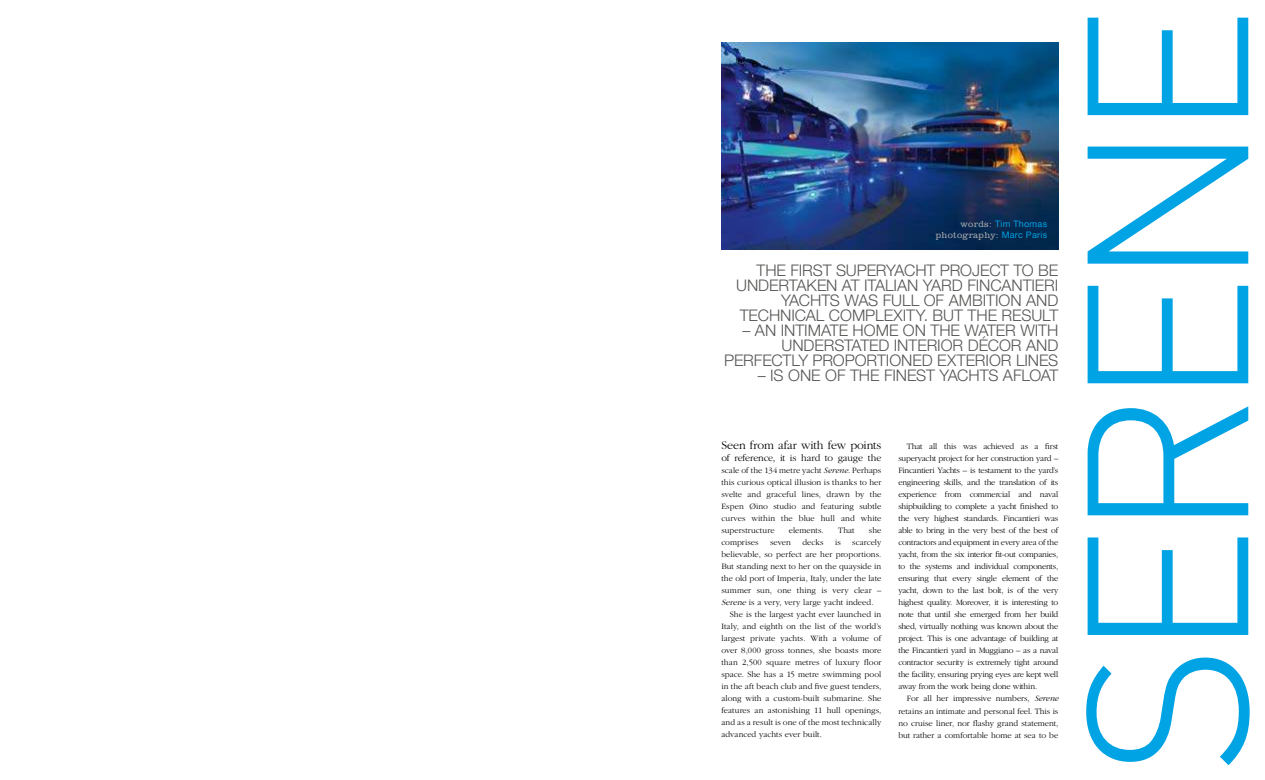
<style>
.page{position:relative;width:1265px;height:780px;background:#fff}
.page>*{position:absolute;margin:0;border:0;box-sizing:border-box;transform-origin:0 0}
.t1{font:300 225.6px "DIN";letter-spacing:-.07em;color:#00a3e4}
.t2{font:300 16px/15px "Helvetica Neue";letter-spacing:-.005em;color:#555554;text-align:right}
.t3{font:300 12px "Garamond";letter-spacing:-.005em;color:#000}
.t4{font:300 10px "Garamond";letter-spacing:-.01em;color:#000}
.t5{font:300 9px "Clarendon BT";letter-spacing:.03em;color:#b1b1b2}
.t6{font:9px "Helvetica Neue";letter-spacing:.03em;color:#00a3e4}
.t7{font:300 8.5px/12px "Garamond";letter-spacing:.005em;color:#000;text-align:justify}
.s1{font-family:"Clarendon BT";font-weight:300;color:#b1b1b2}
.s2{font-family:"Helvetica Neue";font-weight:400;color:#00a3e4}
.s3{font-style:italic}
</style>
<div class="page">
<img style="left:721px;top:43px;width:337px;height:206px">
<p class="t6" style="left:960px;top:218px;width:88px"><span class="s1">words:</span> Tim Thomas</p>
<p class="t5" style="left:935px;top:231px;width:113px">photography: <span class="s2">Marc Paris</span></p>
<h2 class="t2" style="left:736px;top:263px;width:324px">THE FIRST SUPERYACHT PROJECT TO BE UNDERTAKEN AT ITALIAN YARD FINCANTIERI YACHTS WAS FULL OF AMBITION AND TECHNICAL COMPLEXITY. BUT THE RESULT</h2>
<h2 class="t2" style="left:724px;top:322px;width:335px">– AN INTIMATE HOME ON THE WATER WITH<br>UNDERSTATED INTERIOR DÉCOR AND<br>PERFECTLY PROPORTIONED EXTERIOR LINES</h2>
<h2 class="t2" style="left:757px;top:367px;width:302px">– IS ONE OF THE FINEST YACHTS AFLOAT</h2>
<h3 class="t3" style="left:721px;top:440px;width:161px">Seen from afar with few points</h3>
<p class="t4" style="left:721px;top:454px;width:161px">of reference, it is hard to gauge the</p>
<p class="t7" style="left:721px;top:465px;width:161px">scale of the 134 metre yacht <span class="s3">Serene</span>. Perhaps this curious optical illusion is thanks to her svelte and graceful lines, drawn by the Espen Øino studio and featuring subtle curves within the blue hull and white superstructure</p>
<p class="t7" style="left:788px;top:525px;width:36px">elements.</p>
<p class="t7" style="left:838px;top:525px;width:18px">That</p>
<p class="t7" style="left:868px;top:525px;width:14px">she</p>
<p class="t7" style="left:721px;top:537px;width:39px">comprises</p>
<p class="t7" style="left:770px;top:537px;width:22px">seven</p>
<p class="t7" style="left:802px;top:537px;width:23px">decks</p>
<p class="t7" style="left:835px;top:537px;width:7px">is</p>
<p class="t7" style="left:852px;top:537px;width:31px">scarcely</p>
<p class="t7" style="left:721px;top:549px;width:161px">believable, so perfect are her proportions.</p>
<p class="t7" style="left:721px;top:561px;width:161px">But standing next to her on the quayside in</p>
<p class="t7" style="left:721px;top:573px;width:161px">the old port of Imperia, Italy, under the late</p>
<p class="t7" style="left:721px;top:585px;width:161px">summer sun, one thing is very clear –</p>
<p class="t7" style="left:721px;top:597px;width:154px"><span class="s3">Serene</span> is a very, very large yacht indeed.</p>
<p class="t7" style="left:729px;top:609px;width:153px">She is the largest yacht ever launched in</p>
<p class="t7" style="left:721px;top:621px;width:161px">Italy, and eighth on the list of the world’s</p>
<p class="t7" style="left:721px;top:633px;width:161px">largest private yachts. With a volume of</p>
<p class="t7" style="left:721px;top:645px;width:161px">over 8,000 gross tonnes, she boasts more</p>
<p class="t7" style="left:721px;top:657px;width:161px">than 2,500 square metres of luxury floor</p>
<p class="t7" style="left:721px;top:669px;width:161px">space. She has a 15 metre swimming pool</p>
<p class="t7" style="left:721px;top:681px;width:161px">in the aft beach club and five guest tenders,</p>
<p class="t7" style="left:721px;top:693px;width:161px">along with a custom-built submarine. She</p>
<p class="t7" style="left:721px;top:705px;width:161px">features an astonishing 11 hull openings,</p>
<p class="t7" style="left:721px;top:717px;width:161px">and as a result is one of the most technically</p>
<p class="t7" style="left:721px;top:729px;width:102px">advanced yachts ever built.</p>
<p class="t7" style="left:898px;top:441px;width:161px;text-indent:8px">That all this was achieved as a first superyacht project for her construction yard – Fincantieri Yachts – is testament to the yard’s engineering skills, and the translation of its experience from commercial and naval shipbuilding to complete a yacht finished to the very highest standards. Fincantieri was able to bring in the very best of the best of contractors and equipment in every area of the yacht, from the six interior fit-out companies, to the systems and individual components, ensuring that every single element of the yacht, down to the last bolt, is of the very highest quality. Moreover, it is interesting to note that until she emerged from her build shed, virtually nothing was known about the project. This is one advantage of building at the Fincantieri yard in Muggiano – as a naval contractor security is extremely tight around the facility, ensuring prying eyes are kept well away from the work being done within.</p>
<p class="t7" style="left:898px;top:693px;width:161px;text-indent:9px">For all her impressive numbers, <span class="s3">Serene </span>retains an intimate and personal feel. This is no cruise liner, nor flashy grand statement, but rather a comfortable home at sea to be</p>
<h1 class="t1" style="left:1038px;top:776px;width:773px;rotate:-90deg">SERENE</h1>
</div>
